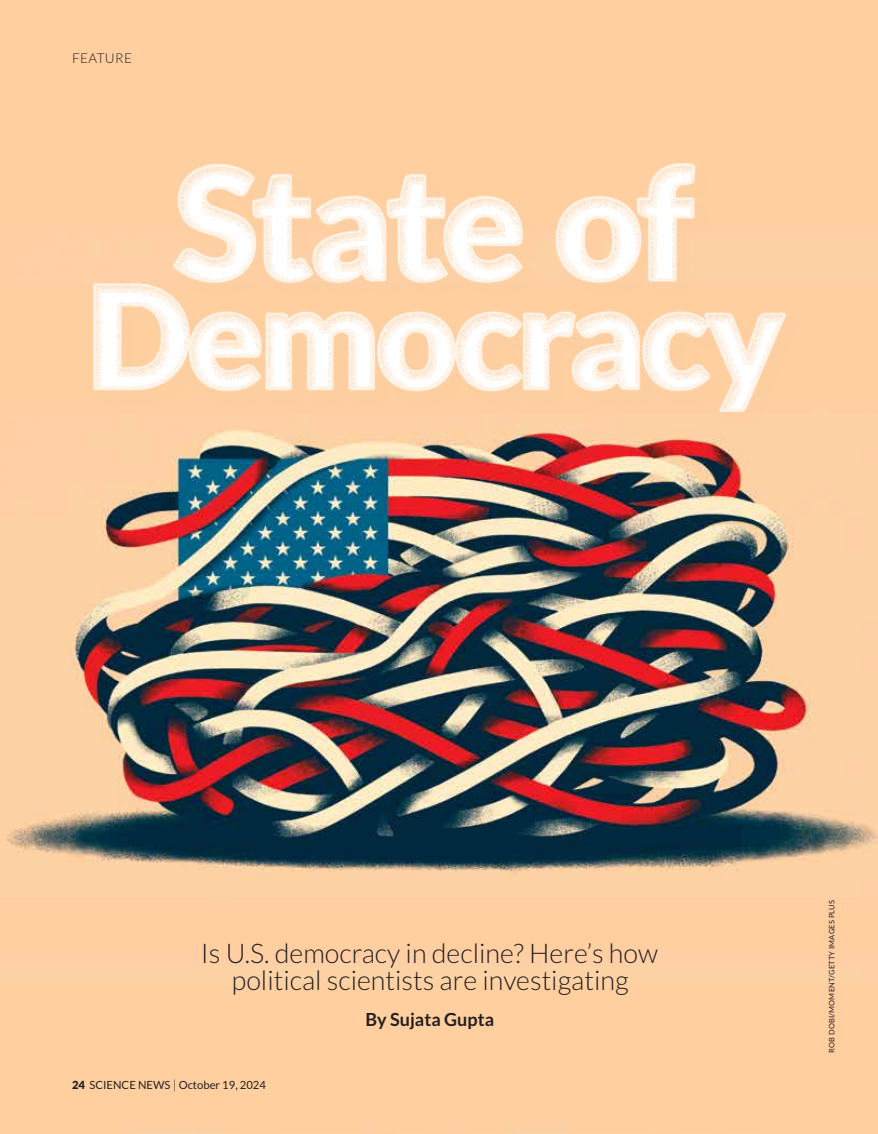
<style>
.page{position:relative;width:878px;height:1134px;background:#fff}
.page>*{position:absolute;margin:0;border:0;box-sizing:border-box;transform-origin:0 0}
.t1{font:900 152.25px "Lato";letter-spacing:-.035em;color:#fff}
.t2{font:900 139.2px "Lato";letter-spacing:-.025em;color:#fff}
.t3{font:300 27px/27px "Lato";color:#231f20;text-align:center}
.t4{font:700 18px "Lato";color:#231f20}
.t5{font:300 13.5px "Lato";letter-spacing:.025em;color:#231f20}
.t6{font:11.25px "Lato";color:#231f20}
.t7{font:7.5px "Lato";letter-spacing:.025em;color:#231f20}
.s1{font-weight:900}
.s2{font-weight:300;font-size:12.75px}
</style>
<div class="page">
<img style="left:0;top:0;width:878px;height:1134px">
<div style="left:72px;top:133px;width:806px;height:340px;background:#fdcfa1;opacity:.68"></div>
<p class="t5" style="left:72px;top:51px;width:61px">FEATURE</p>
<h1 class="t1" style="left:175px;top:134px;width:519px">State of</h1>
<h2 class="t2" style="left:87px;top:254px;width:698px">Democracy</h2>
<p class="t3" style="left:201px;top:940px;width:459px">Is U.S. democracy in decline? Here’s how political scientists are investigating</p>
<p class="t4" style="left:365px;top:1009px;width:130px">By Sujata Gupta</p>
<p class="t6" style="left:72px;top:1079px;width:195px"><span class="s1">24</span> SCIENCE NEWS <span class="s2">|</span> October 19, 2024</p>
<p class="t7" style="left:827px;top:1053px;width:155px;rotate:-90deg">ROB DOBI/MOMENT/GETTY IMAGES PLUS</p>
</div>
